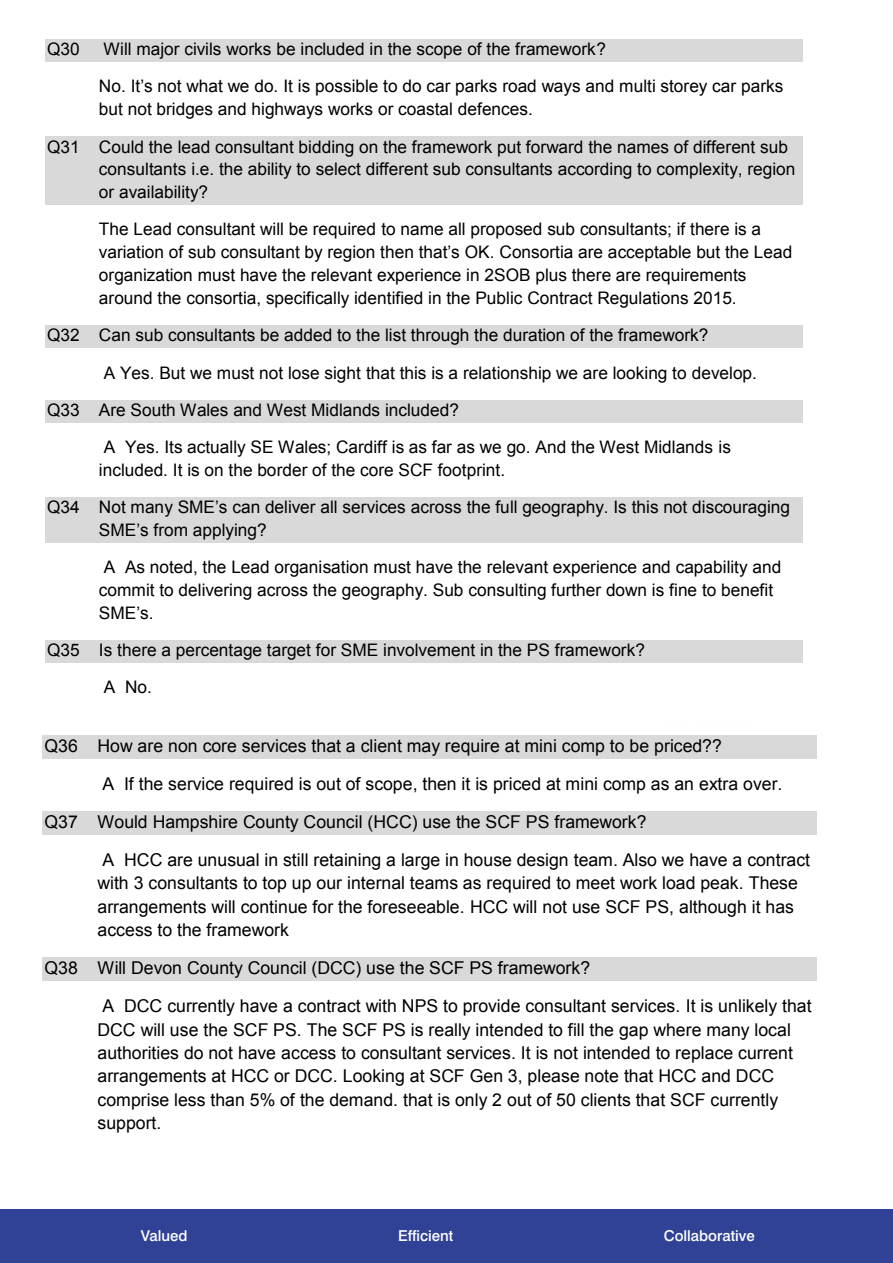
<style>
.page{position:relative;width:893px;height:1263px;background:#fff}
.page>*{position:absolute;margin:0;border:0;box-sizing:border-box;transform-origin:0 0}
.t1{font:17.7px/23.4px "Arial";color:#000}
.t2{font:17.25px/22.8px "Arial";color:#000}
.t3{font:17.25px "Arial";color:#000}
.t4{font:500 15px "Swiss 721 BT";color:#fff}
.t5{font:11.55px "Arial";color:#000}
.s1{font-style:inherit}
</style>
<div class="page">
<div style="left:0;top:1209px;width:893px;height:54px;background:#304296"></div>
<div style="left:45px;top:39px;width:758px;height:23px;background:#d9d9d9"></div>
<div style="left:45px;top:136px;width:758px;height:23px;background:#d9d9d9"></div>
<div style="left:45px;top:159px;width:758px;height:23px;background:#d9d9d9"></div>
<div style="left:45px;top:182px;width:758px;height:23px;background:#d9d9d9"></div>
<div style="left:45px;top:325px;width:758px;height:23px;background:#d9d9d9"></div>
<div style="left:45px;top:400px;width:758px;height:23px;background:#d9d9d9"></div>
<div style="left:45px;top:497px;width:758px;height:23px;background:#d9d9d9"></div>
<div style="left:45px;top:520px;width:758px;height:23px;background:#d9d9d9"></div>
<div style="left:45px;top:640px;width:758px;height:23px;background:#d9d9d9"></div>
<div style="left:42px;top:735px;width:775px;height:23px;background:#d9d9d9"></div>
<div style="left:42px;top:811px;width:775px;height:24px;background:#d9d9d9"></div>
<div style="left:42px;top:958px;width:775px;height:23px;background:#d9d9d9"></div>
<p class="t2" style="left:47px;top:38px;width:34px">Q30</p>
<p class="t2" style="left:99px;top:31px;width:686px;line-height:37.2px">Will major civils works be included in the scope of the framework?<br>No. <span class="s1">It’s</span> not what we do. It is possible to do car parks road ways and multi storey car parks</p>
<p class="t2" style="left:47px;top:91px;width:742px;line-height:37.2px;text-indent:52px">but not bridges and highways works or coastal defences.<br>Q31 Could the lead consultant bidding on the framework put forward the names of different sub</p>
<p class="t2" style="left:99px;top:158px;width:698px">consultants i.e. the ability to select different sub consultants according to complexity, region or availability?</p>
<p class="t2" style="left:99px;top:218px;width:695px">The Lead consultant will be required to name all proposed sub consultants; if there is a variation of sub consultant by reg<span class="s1">ion then that’s OK.</span> Consortia are acceptable but the Lead organization must have the relevant experience in 2SOB plus there are requirements around the consortia, specifically identified in the Public Contract Regulations 2015.</p>
<p class="t2" style="left:47px;top:324px;width:663px">Q32 Can sub consultants be added to the list through the duration of the framework?</p>
<p class="t2" style="left:104px;top:361px;width:655px">A Yes. But we must not lose sight that this is a relationship we are looking to develop.</p>
<p class="t2" style="left:47px;top:399px;width:413px">Q33 Are South Wales and West Midlands included?</p>
<p class="t2" style="left:104px;top:436px;width:629px">A Yes. Its actually SE Wales; Cardiff is as far as we go. And the West Midlands is</p>
<p class="t2" style="left:47px;top:451px;width:744px;line-height:37.3px;text-indent:52px">included. It is on the border of the core SCF footprint.<br>Q34 Not many <span class="s1">SME’s can deliver all services</span> across the full geography. Is this not discouraging</p>
<p class="t3" style="left:99px;top:519px;width:169px">SME’s from applying?</p>
<p class="t2" style="left:99px;top:556px;width:684px">A As noted, the Lead organisation must have the relevant experience and capability and commit to delivering across the geography. Sub consulting further down is fine to benefit<br><span class="s1">SME’s</span>.</p>
<p class="t2" style="left:104px;top:632px;width:543px;line-height:37.2px;text-indent:-57px">Q35 Is there a percentage target for SME involvement in the PS framework?<br>A No.</p>
<p class="t1" style="left:44px;top:734px;width:679px">Q36 How are non core services that a client may require at mini comp to be priced??</p>
<p class="t1" style="left:102px;top:772px;width:681px">A If the service required is out of scope, then it is priced at mini comp as an extra over.</p>
<p class="t1" style="left:44px;top:810px;width:604px">Q37 Would Hampshire County Council (HCC) use the SCF PS framework?</p>
<p class="t1" style="left:102px;top:848px;width:709px">A HCC are unusual in still retaining a large in house design team. Also we have a contract</p>
<p class="t1" style="left:98px;top:872px;width:702px">with 3 consultants to top up our internal teams as required to meet work load peak. These arrangements will continue for the foreseeable. HCC will not use SCF PS, although it has access to the framework</p>
<p class="t1" style="left:102px;top:949px;width:711px;line-height:38px;text-indent:-58px">Q38 Will Devon County Council (DCC) use the SCF PS framework?<br>A DCC currently have a contract with NPS to provide consultant services. It is unlikely that</p>
<p class="t1" style="left:98px;top:1018px;width:697px">DCC will use the SCF PS. The SCF PS is really intended to fill the gap where many local authorities do not have access to consultant services. It is not intended to replace current arrangements at HCC or DCC. Looking at SCF Gen 3, please note that HCC and DCC comprise less than 5% of the demand. that is only 2 out of 50 clients that SCF currently support.</p>
<p class="t2" style="left:47px;top:739px;width:21px">14</p>
<p class="t5" style="left:66px;top:736px;width:11px">th</p>
<p class="t2" style="left:81px;top:739px;width:331px">November Supplier Day Q and A Summary</p>
<p class="t4" style="left:141px;top:1226px;width:48px">Valued</p>
<p class="t4" style="left:398px;top:1226px;width:57px">Efficient</p>
<p class="t4" style="left:664px;top:1226px;width:92px">Collaborative</p>
</div>
